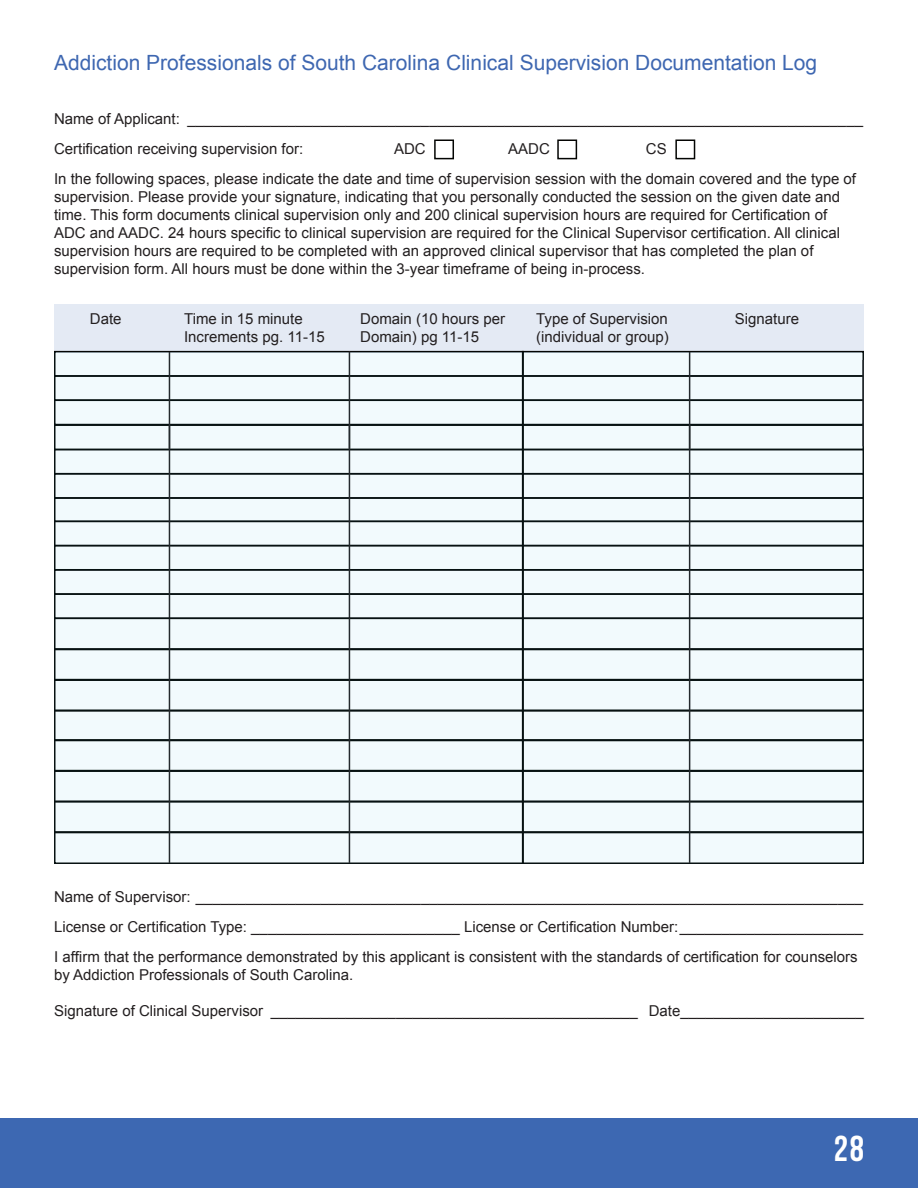
<style>
.page{position:relative;width:918px;height:1188px;background:#fff}
.page>*{position:absolute;margin:0;border:0;box-sizing:border-box;transform-origin:0 0}
.t1{font:700 36px "Bebas Neue";color:#fff}
.t2{font:21px "Arial";color:#3e67b1}
.t3{font:15px/18px "Arial";color:#231f20}
</style>
<div class="page">
<div style="left:54px;top:304px;width:810px;height:49px;background:#e4eaf4"></div>
<div style="left:0;top:1119px;width:918px;height:69px;background:#3d68b2"></div>
<div style="left:54px;top:351px;width:470px;height:26px;border:2px solid #040503"></div>
<hr style="left:169px;top:352px;width:1px;height:97px;background:#231f20">
<hr style="left:349px;top:351px;width:1px;height:98px;background:#231f20">
<div style="left:522px;top:351px;width:342px;height:26px;border:2px solid #040503"></div>
<hr style="left:689px;top:352px;width:1px;height:97px;background:#231f20">
<svg style="left:54px;top:353px;width:810px;height:511px;fill:#f2fafd"></svg>
<div style="left:434px;top:140px;width:20px;height:19px;border:2px solid #040503"></div>
<div style="left:557px;top:140px;width:20px;height:19px;border:2px solid #040503"></div>
<div style="left:675px;top:140px;width:20px;height:19px;border:2px solid #040503"></div>
<p class="t2" style="left:54px;top:49px;width:765px">Addiction Professionals of South Carolina Clinical Supervision Documentation Log</p>
<p class="t3" style="left:54px;top:110px;width:811px">Name of Applicant: _________________________________________________________________________________</p>
<p class="t3" style="left:54px;top:140px;width:251px">Certification receiving supervision for:</p>
<p class="t3" style="left:394px;top:140px;width:33px">ADC</p>
<p class="t3" style="left:508px;top:140px;width:43px">AADC</p>
<p class="t3" style="left:646px;top:140px;width:22px">CS</p>
<p class="t3" style="left:54px;top:170px;width:804px">In the following spaces, please indicate the date and time of supervision session with the domain covered and the type of supervision. Please provide your signature, indicating that you personally conducted the session on the given date and time. This form documents clinical supervision only and 200 clinical supervision hours are required for Certification of ADC and AADC. 24 hours specific to clinical supervision are required for the Clinical Supervisor certification. All clinical supervision hours are required to be completed with an approved clinical supervisor that has completed the plan of supervision form. All hours must be done within the 3-year timeframe of being in-process.</p>
<p class="t3" style="left:90px;top:310px;width:33px">Date</p>
<p class="t3" style="left:184px;top:310px;width:120px">Time in 15 minute</p>
<p class="t3" style="left:184px;top:328px;width:142px">Increments pg. 11-15</p>
<p class="t3" style="left:360px;top:310px;width:147px">Domain (10 hours per<br>Domain) pg 11-15</p>
<p class="t3" style="left:536px;top:310px;width:133px">Type of Supervision</p>
<p class="t3" style="left:536px;top:328px;width:134px">(individual or group)</p>
<p class="t3" style="left:735px;top:310px;width:66px">Signature</p>
<p class="t3" style="left:54px;top:888px;width:811px">Name of Supervisor: ________________________________________________________________________________</p>
<p class="t3" style="left:54px;top:918px;width:811px">License or Certification Type: _________________________ License or Certification Number:______________________</p>
<p class="t3" style="left:54px;top:948px;width:805px">I affirm that the performance demonstrated by this applicant is consistent with the standards of certification for counselors by Addiction Professionals of South Carolina.</p>
<p class="t3" style="left:54px;top:1002px;width:811px">Signature of Clinical Supervisor ____________________________________________ Date______________________</p>
<p class="t1" style="left:834px;top:1129px;width:32px">28</p>
</div>
